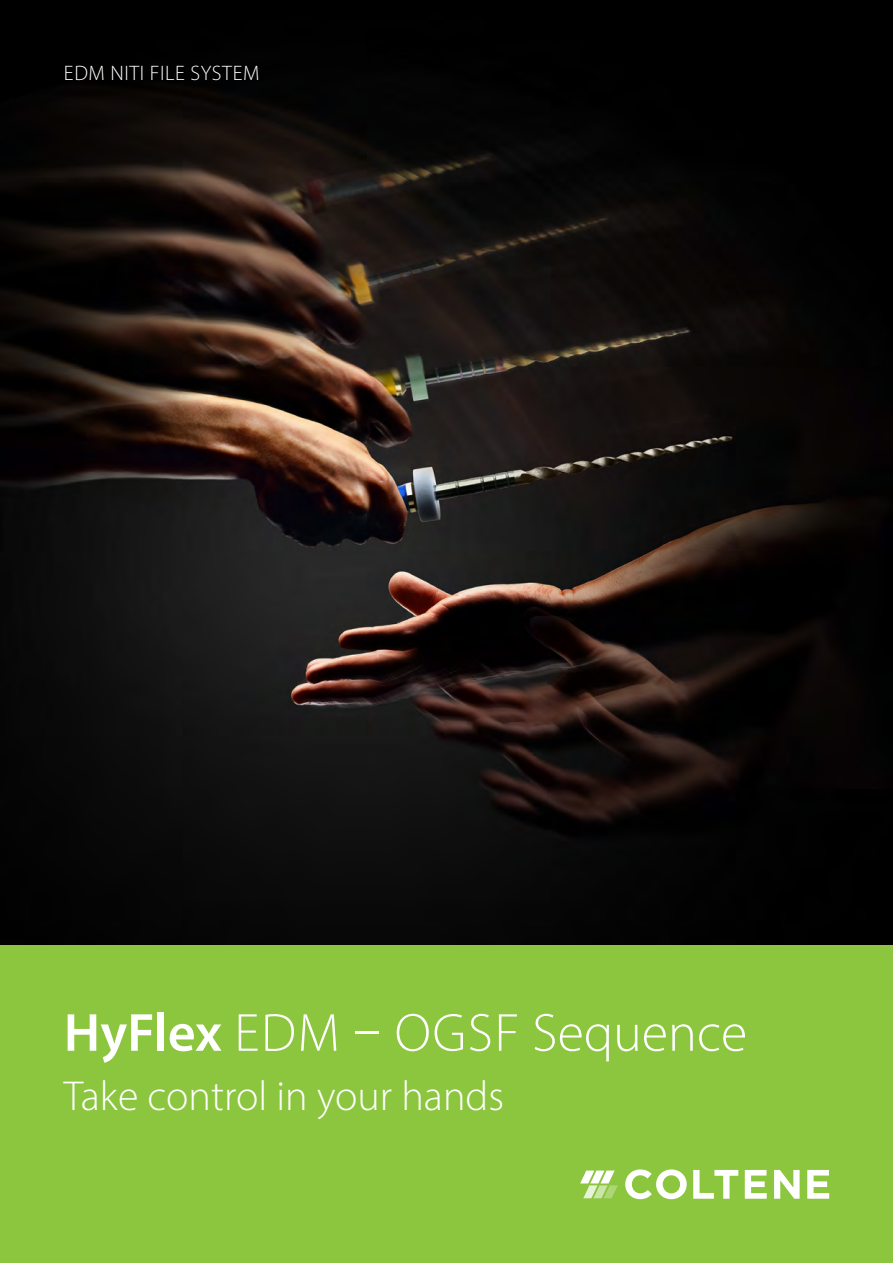
<style>
.page{position:relative;width:893px;height:1263px;background:#fff}
.page>*{position:absolute;margin:0;border:0;box-sizing:border-box;transform-origin:0 0}
.Product-Name-Title{font:300 54px "Myriad Pro";letter-spacing:.005em;color:#fff}
.Claim{font:300 42px "Myriad Pro";color:#fff}
.Indication{font:300 21px "Myriad Pro";letter-spacing:.03em;color:#fff}
.s1{font-weight:600}
</style>
<div class="page">
<img style="left:0;top:0;width:893px;height:945px">
<div style="left:0;top:945px;width:893px;height:318px;background:#8bc63e"></div>
<svg style="left:625px;top:1169px;width:62px;height:30px"></svg>
<svg style="left:693px;top:1170px;width:45px;height:29px"></svg>
<svg style="left:745px;top:1170px;width:22px;height:29px"></svg>
<svg style="left:774px;top:1170px;width:26px;height:29px"></svg>
<svg style="left:807px;top:1170px;width:22px;height:29px"></svg>
<svg style="left:580px;top:1170px;width:38px;height:28px"></svg>
<p class="Indication" style="left:64px;top:60px;width:197px">EDM NITI FILE SYSTEM</p>
<p class="Product-Name-Title" style="left:64px;top:1000px;width:685px"><span class="s1">HyFlex</span> EDM – OGSF Sequence</p>
<p class="Claim" style="left:64px;top:1070px;width:442px">Take control in your hands</p>
</div>
